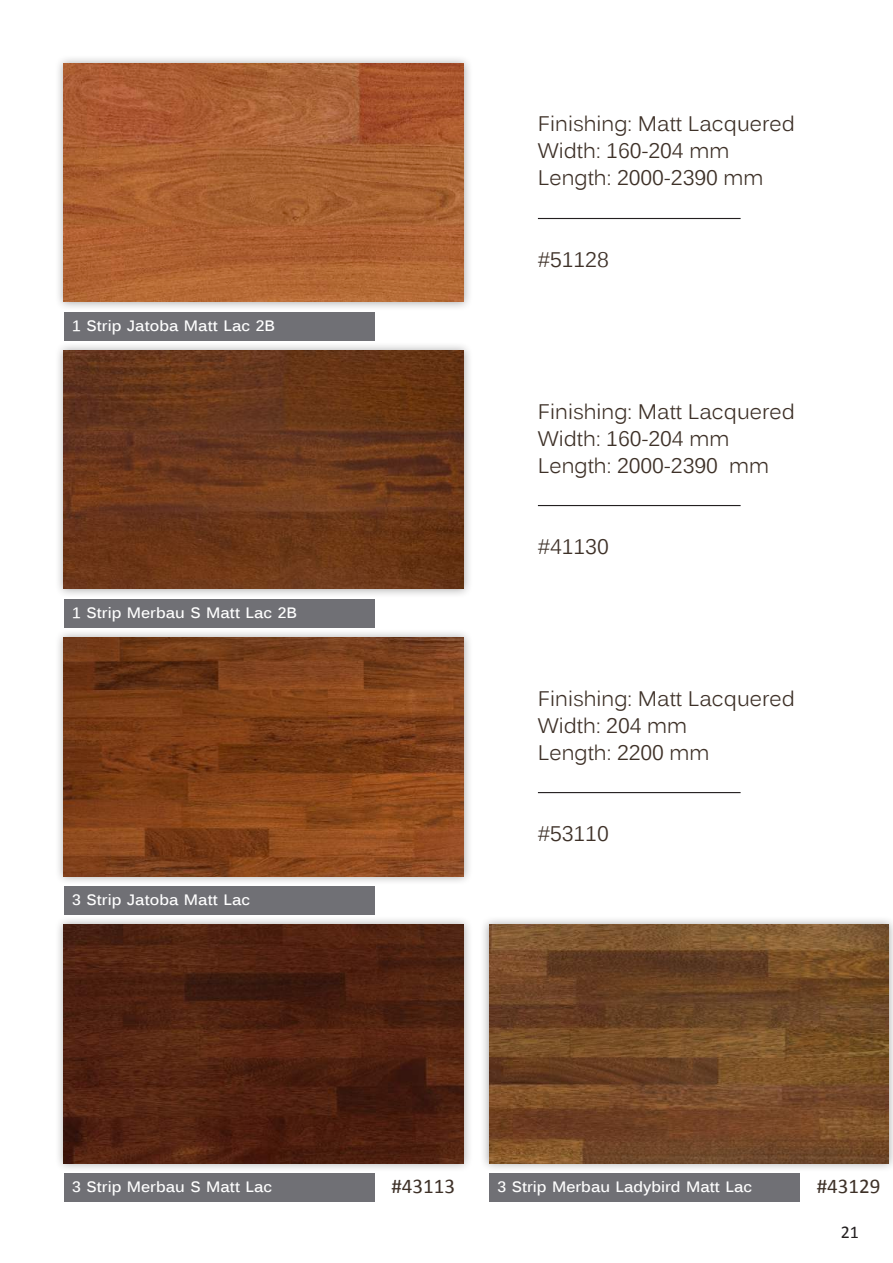
<style>
.page{position:relative;width:893px;height:1263px;background:#fff}
.page>*{position:absolute;margin:0;border:0;box-sizing:border-box;transform-origin:0 0}
.t1{font:21px/27px "Kalinga";color:#3e3128}
.t2{font:21px "Calibri";color:#3e3128}
.t3{font:18px "Calibri";color:#231f20}
.t4{font:700 15px "Kalinga";color:#fff}
</style>
<div class="page">
<div style="left:64px;top:312px;width:311px;height:29px;background:#707075"></div>
<div style="left:64px;top:599px;width:311px;height:29px;background:#707075"></div>
<div style="left:64px;top:886px;width:311px;height:29px;background:#707075"></div>
<hr style="left:538px;top:218px;width:203px;height:1px;background:#231f20">
<hr style="left:538px;top:505px;width:203px;height:1px;background:#231f20">
<hr style="left:538px;top:792px;width:203px;height:1px;background:#231f20">
<div style="left:55px;top:916px;width:418px;height:256px;background:#231f20;opacity:.4"></div>
<img style="left:64px;top:925px;width:399px;height:238px">
<div style="left:480px;top:916px;width:413px;height:256px;background:#231f20;opacity:.4"></div>
<img style="left:489px;top:925px;width:400px;height:238px">
<div style="left:55px;top:629px;width:418px;height:256px;background:#231f20;opacity:.4"></div>
<img style="left:64px;top:638px;width:399px;height:238px">
<div style="left:55px;top:342px;width:418px;height:256px;background:#231f20;opacity:.4"></div>
<img style="left:64px;top:351px;width:399px;height:238px">
<div style="left:55px;top:55px;width:418px;height:256px;background:#231f20;opacity:.4"></div>
<img style="left:64px;top:64px;width:399px;height:238px">
<div style="left:489px;top:1173px;width:311px;height:29px;background:#707075"></div>
<div style="left:64px;top:1173px;width:311px;height:29px;background:#707075"></div>
<p class="t1" style="left:538px;top:113px;width:258px">Finishing: Matt Lacquered<br>Width: 160-204 mm<br>Length: 2000-2390 mm</p>
<p class="t4" style="left:72px;top:316px;width:204px">1 Strip Jatoba Matt Lac 2B</p>
<p class="t4" style="left:72px;top:603px;width:226px">1 Strip Merbau S Matt Lac 2B</p>
<p class="t4" style="left:72px;top:890px;width:179px">3 Strip Jatoba Matt Lac</p>
<p class="t1" style="left:538px;top:248px;width:72px">#51128</p>
<p class="t1" style="left:538px;top:400px;width:258px">Finishing: Matt Lacquered<br>Width: 160-204 mm<br>Length: 2000-2390 mm</p>
<p class="t1" style="left:538px;top:535px;width:72px">#41130</p>
<p class="t1" style="left:538px;top:687px;width:258px">Finishing: Matt Lacquered<br>Width: 204 mm<br>Length: 2200 mm</p>
<p class="t1" style="left:538px;top:822px;width:72px">#53110</p>
<p class="t4" style="left:72px;top:1177px;width:202px">3 Strip Merbau S Matt Lac</p>
<p class="t2" style="left:391px;top:1172px;width:65px">#43113</p>
<p class="t4" style="left:497px;top:1177px;width:256px">3 Strip Merbau Ladybird Matt Lac</p>
<p class="t2" style="left:817px;top:1172px;width:65px">#43129</p>
<p class="t3" style="left:841px;top:1221px;width:20px">21</p>
</div>
